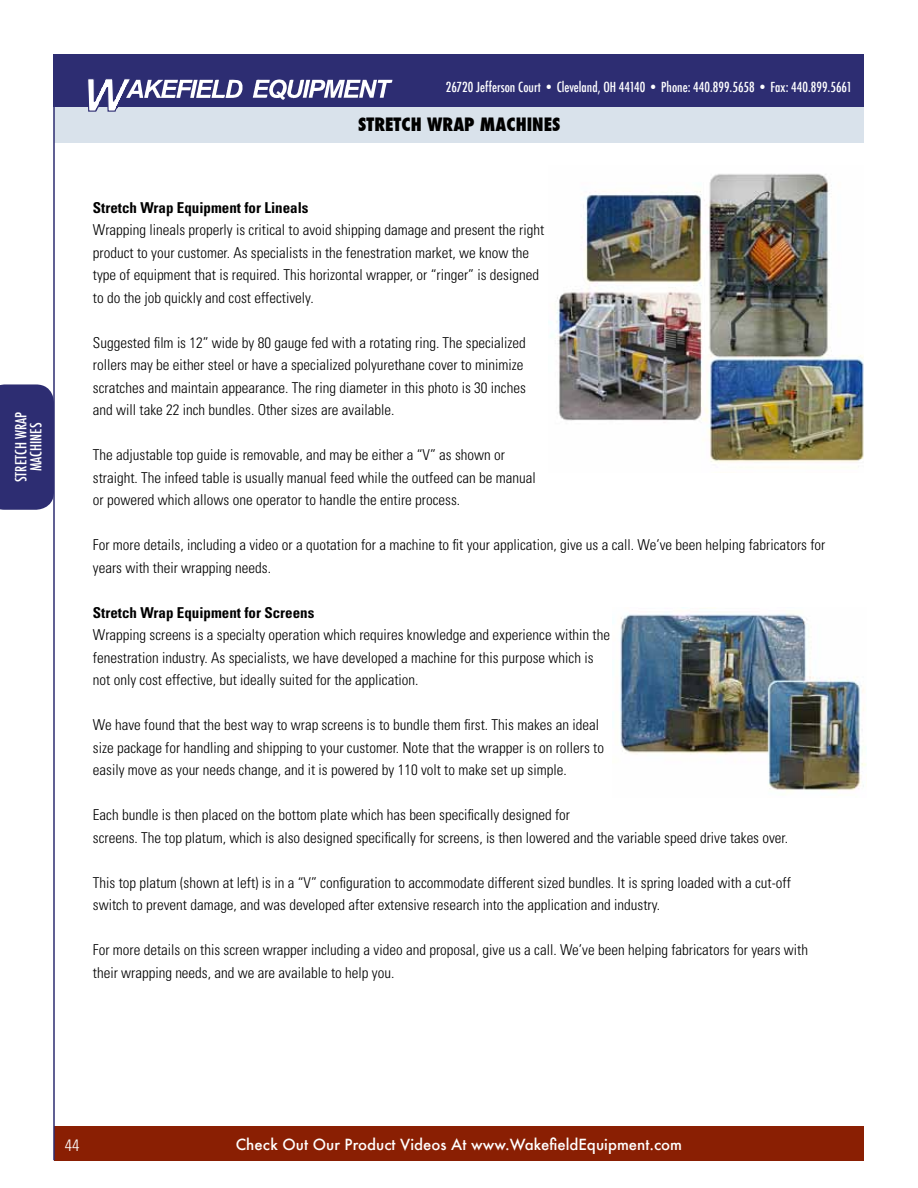
<style>
.page{position:relative;width:918px;height:1188px;background:#fff}
.page>*{position:absolute;margin:0;border:0;box-sizing:border-box;transform-origin:0 0}
.t1{font:800 condensed 18px "Futura";color:#000}
.t2{font:300 condensed 16.5px "Univers";color:#fff}
.t3{font:300 condensed 15px/22.5px "Univers";color:#000}
.t4{font:700 condensed 15px "Univers";color:#000}
.t5{font:500 15px "Futura";color:#fff}
.t6{font:500 condensed 15px/15px "Futura";color:#fff;text-align:center}
.t7{font:500 condensed 13.5px "Futura";color:#fff}
</style>
<div class="page">
<div style="left:55px;top:90px;width:809px;height:52px;background:#d9e2eb"></div>
<div style="left:54px;top:1126px;width:809px;height:34px;background:#8a1f03"></div>
<div style="left:53px;top:55px;width:811px;height:52px;background:#2d2d72"></div>
<hr style="left:53px;top:55px;width:2px;height:1105px;background:#2d2d72">
<svg style="left:253px;top:79px;width:139px;height:21px"></svg>
<svg style="left:88px;top:79px;width:154px;height:33px"></svg>
<img style="left:549px;top:173px;width:314px;height:290px">
<img style="left:620px;top:614px;width:247px;height:178px">
<div style="left:0;top:384px;width:54px;height:126px;background:#2d2d72"></div>
<p class="t6" style="left:14px;top:482px;width:72px;rotate:-90deg">STRETCH WRAP<br>MACHINES</p>
<p class="t7" style="left:446px;top:79px;width:408px">26720 Jefferson Court • Cleveland, OH 44140 • Phone: 440.899.5658 • Fax: 440.899.5661</p>
<p class="t1" style="left:358px;top:112px;width:204px">STRETCH WRAP MACHINES</p>
<p class="t4" style="left:93px;top:198px;width:217px">Stretch Wrap Equipment for Lineals</p>
<p class="t3" style="left:93px;top:219px;width:453px">Wrapping lineals properly is critical to avoid shipping damage and present the right product to your customer. As specialists in the fenestration market, we know the type of equipment that is required. This horizontal wrapper, or “ringer” is designed to do the job quickly and cost effectively.</p>
<p class="t3" style="left:93px;top:331px;width:435px">Suggested film is 12” wide by 80 gauge fed with a rotating ring. The specialized rollers may be either steel or have a specialized polyurethane cover to minimize scratches and maintain appearance. The ring diameter in this photo is 30 inches and will take 22 inch bundles. Other sizes are available.</p>
<p class="t3" style="left:93px;top:444px;width:445px">The adjustable top guide is removable, and may be either a “V” as shown or straight. The infeed table is usually manual feed while the outfeed can be manual or powered which allows one operator to handle the entire process.</p>
<p class="t3" style="left:93px;top:534px;width:734px">For more details, including a video or a quotation for a machine to fit your application, give us a call. We’ve been helping fabricators for years with their wrapping needs.</p>
<p class="t4" style="left:93px;top:603px;width:223px">Stretch Wrap Equipment for Screens</p>
<p class="t3" style="left:93px;top:624px;width:519px">Wrapping screens is a specialty operation which requires knowledge and experience within the fenestration industry. As specialists, we have developed a machine for this purpose which is not only cost effective, but ideally suited for the application.</p>
<p class="t3" style="left:93px;top:714px;width:513px">We have found that the best way to wrap screens is to bundle them first. This makes an ideal size package for handling and shipping to your customer. Note that the wrapper is on rollers to easily move as your needs change, and it is powered by 110 volt to make set up simple.</p>
<p class="t3" style="left:93px;top:804px;width:697px">Each bundle is then placed on the bottom plate which has been specifically designed for<br>screens. The top platum, which is also designed specifically for screens, is then lowered and the variable speed drive takes over.</p>
<p class="t3" style="left:93px;top:871px;width:699px">This top platum (shown at left) is in a “V” configuration to accommodate different sized bundles. It is spring loaded with a cut-off switch to prevent damage, and was developed after extensive research into the application and industry.</p>
<p class="t3" style="left:93px;top:939px;width:717px">For more details on this screen wrapper including a video and proposal, give us a call. We’ve been helping fabricators for years with their wrapping needs, and we are available to help you.</p>
<p class="t2" style="left:65px;top:1135px;width:16px">44</p>
<p class="t5" style="left:236px;top:1134px;width:448px">Check Out Our Product Videos At www.WakefieldEquipment.com</p>
</div>
